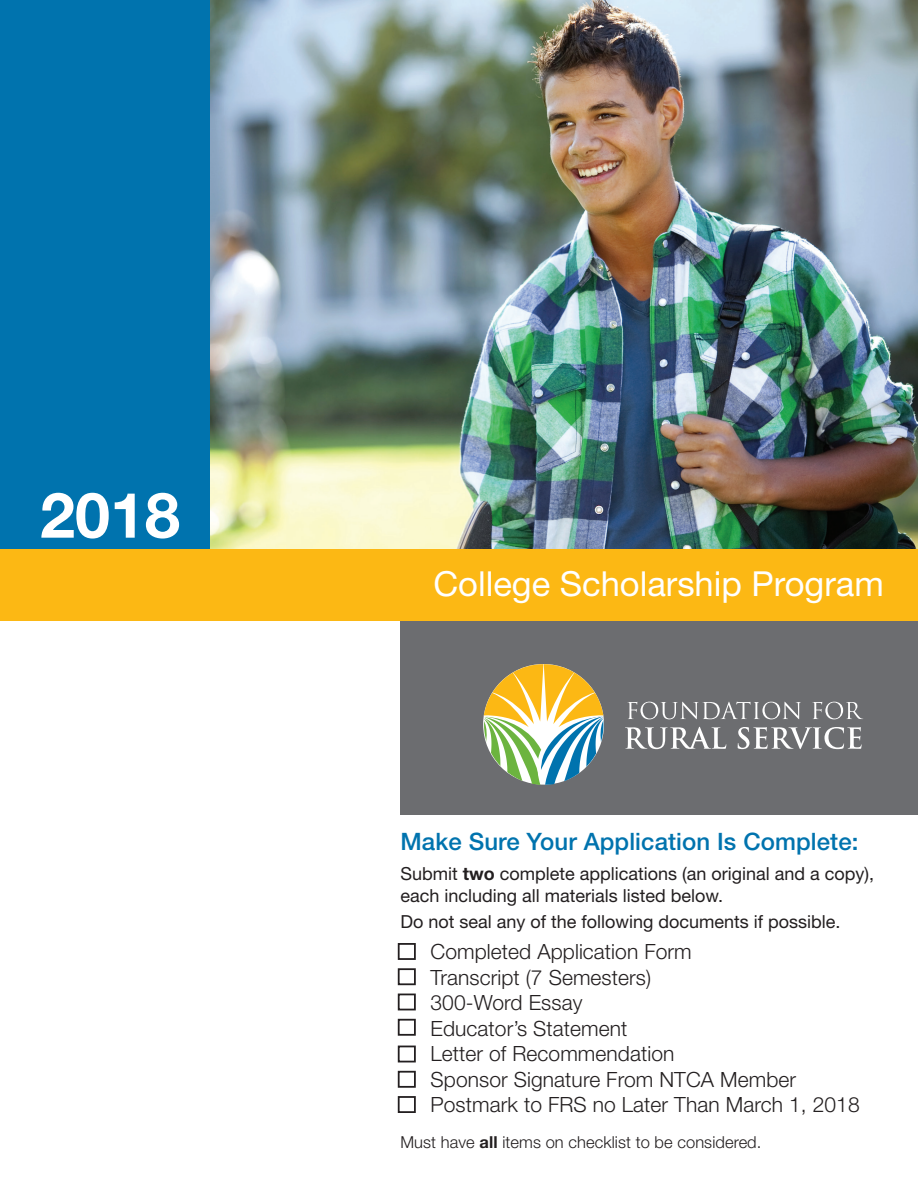
<style>
.page{position:relative;width:918px;height:1188px;background:#fff}
.page>*{position:absolute;margin:0;border:0;box-sizing:border-box;transform-origin:0 0}
.t1{font:700 62.85px "Helvetica Neue LT Std";color:#fff}
.t2{font:34.5px "Helvetica Neue LT Std";color:#fff}
.t3{font:500 24px "Helvetica Neue LT Std";letter-spacing:.005em;color:#0073ae}
.t4{font:300 21px/25.5px "Helvetica Neue LT Std";letter-spacing:.005em;color:#231f20}
.t5{font:18px/21.6px "Helvetica Neue LT Std";color:#231f20}
.t6{font:300 16.5px "Helvetica Neue LT Std";letter-spacing:.005em;color:#231f20}
.s1{font-weight:700}
</style>
<div class="page">
<div style="left:398px;top:968px;width:18px;height:17px;border:2px solid #231f20"></div>
<div style="left:398px;top:994px;width:18px;height:16px;border:2px solid #231f20"></div>
<div style="left:398px;top:1019px;width:18px;height:17px;border:2px solid #231f20"></div>
<div style="left:398px;top:1046px;width:18px;height:16px;border:2px solid #231f20"></div>
<div style="left:398px;top:1071px;width:18px;height:17px;border:2px solid #231f20"></div>
<div style="left:398px;top:1096px;width:18px;height:17px;border:2px solid #231f20"></div>
<div style="left:398px;top:943px;width:18px;height:17px;border:2px solid #231f20"></div>
<img style="left:0;top:0;width:918px;height:549px">
<div style="left:1px;top:0;width:209px;height:553px;background:#0073ae"></div>
<div style="left:400px;top:621px;width:518px;height:193px;background:#6c6d70"></div>
<div style="left:0;top:549px;width:918px;height:72px;background:#fcb814"></div>
<svg style="left:628px;top:702px;width:173px;height:17px"></svg>
<svg style="left:812px;top:702px;width:51px;height:17px"></svg>
<svg style="left:625px;top:727px;width:101px;height:22px"></svg>
<svg style="left:738px;top:727px;width:124px;height:22px"></svg>
<svg style="left:484px;top:664px;width:119px;height:121px"></svg>
<h1 class="t1" style="left:40px;top:476px;width:141px">2018</h1>
<h2 class="t2" style="left:433px;top:563px;width:452px">College Scholarship Program</h2>
<p class="t3" style="left:400px;top:827px;width:460px">Make Sure Your Application Is Complete:</p>
<p class="t5" style="left:400px;top:863px;width:475px">Submit <span class="s1">two</span> complete applications (an original and a copy), each including all materials listed below.</p>
<p class="t5" style="left:400px;top:910px;width:442px">Do not seal any of the following documents if possible.</p>
<p class="t4" style="left:431px;top:939px;width:431px">Completed Application Form<br>Transcript (7 Semesters)<br>300-Word Essay<br>Educator’s Statement<br>Letter of Recommendation<br>Sponsor Signature From NTCA Member<br>Postmark to FRS no Later Than March 1, 2018</p>
<p class="t6" style="left:400px;top:1132px;width:362px">Must have <span class="s1">all</span> items on checklist to be considered.</p>
</div>
